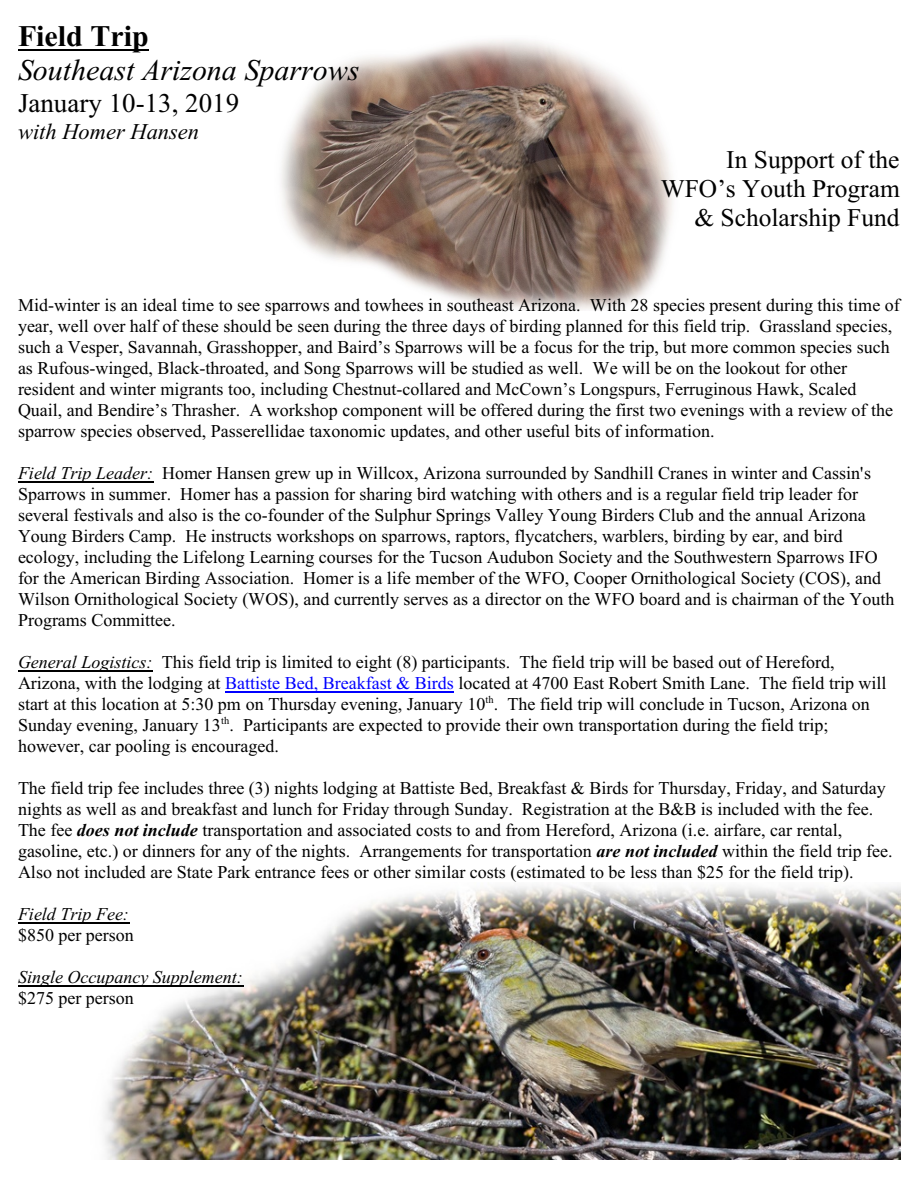
<style>
.page{position:relative;width:918px;height:1188px;background:#fff}
.page>*{position:absolute;margin:0;border:0;box-sizing:border-box;transform-origin:0 0}
.t1{font:italic 30px "Times New Roman";color:#000}
.t2{font:700 30px "Times New Roman";color:#000}
.t3{font:27px "Times New Roman";color:#000}
.t4{font:25.5px/29.2px "Times New Roman";color:#000;text-align:right}
.t5{font:italic 22.5px "Times New Roman";color:#000}
.t6{font:18px/21px "Times New Roman";color:#000}
.t7{font:italic 18px "Times New Roman";color:#000}
.s1{font-style:italic}
.s2{color:#00f}
.s3{font-weight:700;font-style:italic}
</style>
<div class="page">
<img style="left:281px;top:40px;width:392px;height:271px">
<img style="left:82px;top:884px;width:819px;height:276px">
<hr style="left:18px;top:49px;width:131px;height:2px;background:#000">
<hr style="left:18px;top:482px;width:135px;height:1px;background:#000">
<hr style="left:18px;top:671px;width:135px;height:1px;background:#000">
<hr style="left:225px;top:692px;width:229px;height:1px;background:#00f">
<hr style="left:18px;top:922px;width:111px;height:2px;background:#000">
<hr style="left:18px;top:985px;width:225px;height:1px;background:#000">
<h1 class="t2" style="left:18px;top:26px;width:132px">Field Trip</h1>
<h1 class="t1" style="left:18px;top:60px;width:343px">Southeast Arizona Sparrows</h1>
<h2 class="t3" style="left:18px;top:93px;width:223px">January 10-13, 2019</h2>
<p class="t5" style="left:18px;top:123px;width:183px">with Homer Hansen</p>
<h3 class="t4" style="left:661px;top:147px;width:241px">In Support of the<br>WFO’s Youth Program &amp; Scholarship Fund</h3>
<p class="t6" style="left:18px;top:297px;width:883px">Mid-winter is an ideal time to see sparrows and towhees in southeast Arizona. With 28 species present during this time of year, well over half of these should be seen during the three days of birding planned for this field trip. Grassland species, such a Vesper, Savannah, Grasshopper, and Baird’s Sparrows will be a focus for the trip, but more common species such as Rufous-winged, Black-throated, and Song Sparrows will be studied as well. We will be on the lookout for other resident and winter migrants too, including Chestnut-collared and McCown’s Longspurs, Ferruginous Hawk, Scaled Quail, and Bendire’s Thrasher. A workshop component will be offered during the first two evenings with a review of the sparrow species observed, Passerellidae taxonomic updates, and other useful bits of information.</p>
<p class="t6" style="left:18px;top:464px;width:878px"><span class="s1">Field Trip Leader:</span> Homer Hansen grew up in Willcox, Arizona surrounded by Sandhill Cranes in winter and Cassin's Sparrows in summer. Homer has a passion for sharing bird watching with others and is a regular field trip leader for several festivals and also is the co-founder of the Sulphur Springs Valley Young Birders Club and the annual Arizona Young Birders Camp. He instructs workshops on sparrows, raptors, flycatchers, warblers, birding by ear, and bird ecology, including the Lifelong Learning courses for the Tucson Audubon Society and the Southwestern Sparrows IFO for the American Birding Association. Homer is a life member of the WFO, Cooper Ornithological Society (COS), and Wilson Ornithological Society (WOS), and currently serves as a director on the WFO board and is chairman of the Youth Programs Committee.</p>
<p class="t6" style="left:18px;top:653px;width:870px"><span class="s1">General Logistics:</span> This field trip is limited to eight (8) participants. The field trip will be based out of Hereford, Arizona, with the lodging at <span class="s2">Battiste Bed, Breakfast &amp; Birds</span> located at 4700 East Robert Smith Lane. The field trip will start at this location at 5:30 pm on Thursday evening, January 10<sup>th</sup>. The field trip will conclude in Tucson, Arizona on Sunday evening, January 13<sup>th</sup>. Participants are expected to provide their own transportation during the field trip; however, car pooling is encouraged.</p>
<p class="t6" style="left:18px;top:779px;width:876px">The field trip fee includes three (3) nights lodging at Battiste Bed, Breakfast &amp; Birds for Thursday, Friday, and Saturday nights as well as and breakfast and lunch for Friday through Sunday. Registration at the B&amp;B is included with the fee.<br>The fee <span class="s3">does not include</span> transportation and associated costs to and from Hereford, Arizona (i.e. airfare, car rental, gasoline, etc.) or dinners for any of the nights. Arrangements for transportation <span class="s3">are not included</span> within the field trip fee.<br>Also not included are State Park entrance fees or other similar costs (estimated to be less than $25 for the field trip).</p>
<p class="t7" style="left:18px;top:907px;width:112px">Field Trip Fee:</p>
<p class="t6" style="left:18px;top:926px;width:117px">$850 per person</p>
<p class="t7" style="left:18px;top:970px;width:226px">Single Occupancy Supplement:</p>
<p class="t6" style="left:18px;top:989px;width:117px">$275 per person</p>
</div>
